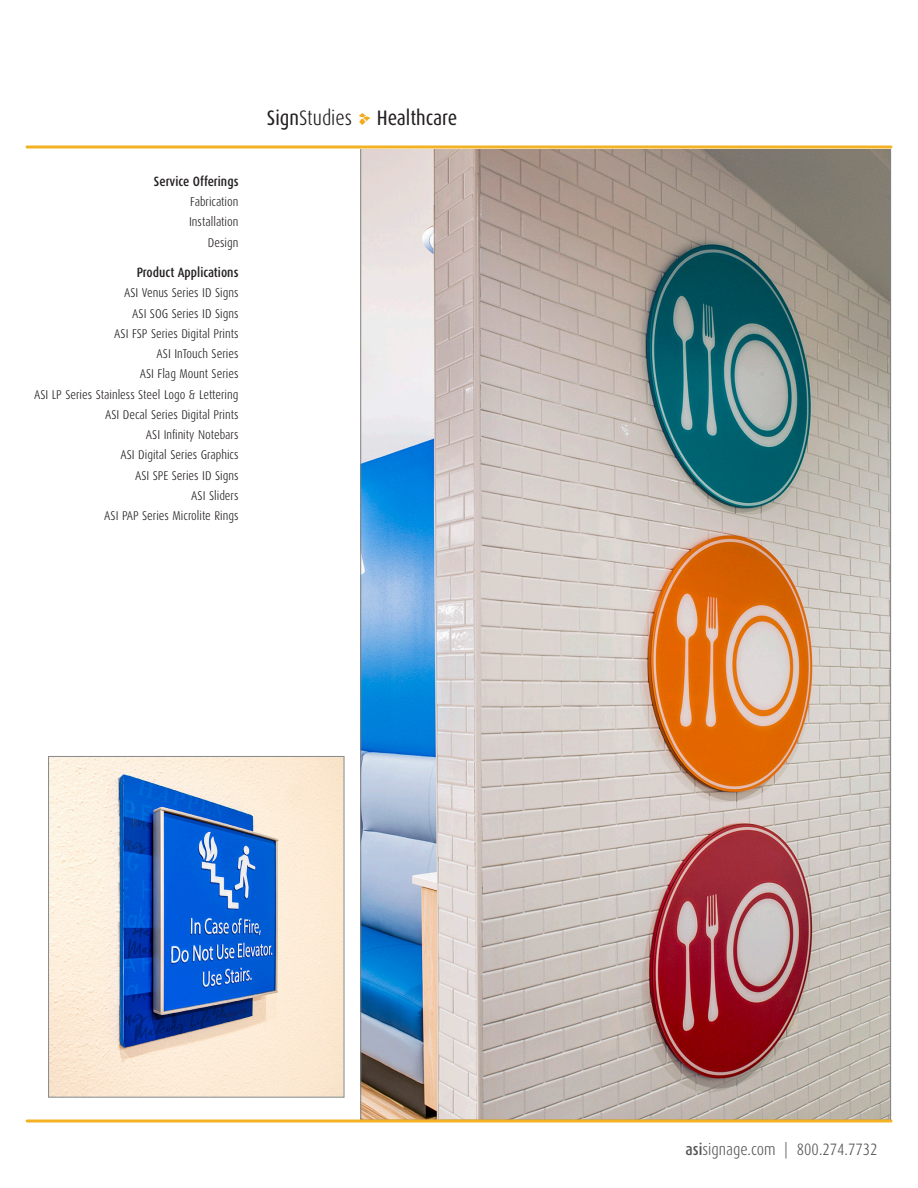
<style>
.page{position:relative;width:918px;height:1188px;background:#fff}
.page>*{position:absolute;margin:0;border:0;box-sizing:border-box;transform-origin:0 0}
.t1{font:300 21px "Dax Condensed";color:#231f20}
.t2{font:21px "Dax Condensed";color:#231f20}
.t3{font:300 16.5px "Dax Condensed";color:#57585a}
.MOD_CS_Side_Tab_Titl{font:500 13.5px "Dax Condensed";color:#231f20}
.MOD_CS_Side_Tab{font:300 12.75px "Dax Condensed";color:#231f20}
.s1{font-weight:400}
.s2{font-weight:500}
</style>
<div class="page">
<img style="left:362px;top:148px;width:527px;height:970px">
<svg style="left:48px;top:756px;width:297px;height:342px;background:#abb8ce"></svg>
<svg style="left:359px;top:113px;width:11px;height:11px"></svg>
<hr style="left:27px;top:146px;width:864px;height:2px;background:#f3b124">
<hr style="left:27px;top:1119px;width:864px;height:3px;background:#f3b124">
<p class="MOD_CS_Side_Tab_Titl" style="left:154px;top:174px;width:86px">Service Offerings</p>
<p class="MOD_CS_Side_Tab" style="left:190px;top:195px;width:50px">Fabrication</p>
<p class="MOD_CS_Side_Tab" style="left:189px;top:215px;width:51px">Installation</p>
<p class="MOD_CS_Side_Tab" style="left:208px;top:235px;width:32px">Design</p>
<p class="MOD_CS_Side_Tab_Titl" style="left:137px;top:265px;width:103px">Product Applications</p>
<p class="MOD_CS_Side_Tab" style="left:124px;top:286px;width:116px">ASI Venus Series ID Signs</p>
<p class="MOD_CS_Side_Tab" style="left:132px;top:306px;width:108px">ASI SOG Series ID Signs</p>
<p class="MOD_CS_Side_Tab" style="left:114px;top:327px;width:126px">ASI FSP Series Digital Prints</p>
<p class="MOD_CS_Side_Tab" style="left:157px;top:347px;width:83px">ASI InTouch Series</p>
<p class="MOD_CS_Side_Tab" style="left:140px;top:367px;width:100px">ASI Flag Mount Series</p>
<p class="MOD_CS_Side_Tab" style="left:34px;top:387px;width:206px">ASI LP Series Stainless Steel Logo &amp; Lettering</p>
<p class="MOD_CS_Side_Tab" style="left:105px;top:408px;width:135px">ASI Decal Series Digital Prints</p>
<p class="MOD_CS_Side_Tab" style="left:146px;top:428px;width:94px">ASI Infinity Notebars</p>
<p class="MOD_CS_Side_Tab" style="left:121px;top:448px;width:119px">ASI Digital Series Graphics</p>
<p class="MOD_CS_Side_Tab" style="left:135px;top:468px;width:105px">ASI SPE Series ID Signs</p>
<p class="MOD_CS_Side_Tab" style="left:191px;top:489px;width:49px">ASI Sliders</p>
<p class="MOD_CS_Side_Tab" style="left:104px;top:509px;width:136px">ASI PAP Series Microlite Rings</p>
<h1 class="t1" style="left:267px;top:106px;width:87px"><span class="s1">Sign</span>Studies</h1>
<p class="t2" style="left:377px;top:106px;width:82px">Healthcare</p>
<p class="t3" style="left:686px;top:1140px;width:193px"><span class="s2">asi</span>signage.com | 800.274.7732</p>
</div>
